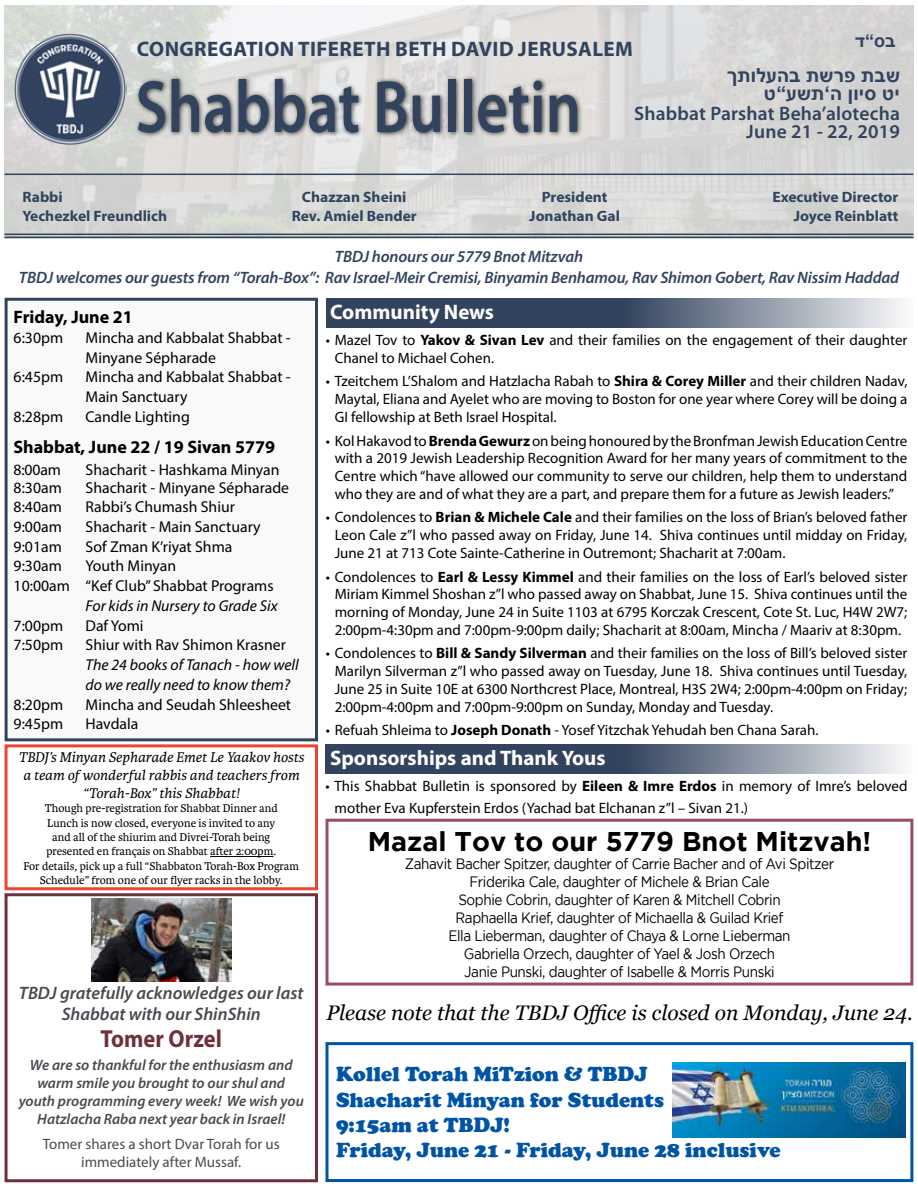
<style>
.page{position:relative;width:918px;height:1188px;background:#fff}
.page>*{position:absolute;margin:0;border:0;box-sizing:border-box;transform-origin:0 0}
.t1{font:600 74.55px "Myriad Pro";color:#32435e;scale:.83 1}
.t2{font:700 27px "Gotham";color:#000}
.t3{font:700 24.75px "Myriad Pro";color:#6e313c;scale:.91 1}
.t4{font:900 21px/25.2px "Cooper";color:#0054a6}
.t5{font:italic 21px "Georgia";color:#000}
.t6{font:700 21px "Myriad Pro";letter-spacing:.02em;color:#32435e}
.t7{font:700 21px "Myriad Pro";color:#fff}
.t8{font:600 19.5px/18px "Myriad Pro";letter-spacing:.01em;color:#32435e;text-align:right}
.t9{font:700 19.5px "Arial";color:#32435e}
.t10{font:italic 600 18px/21.6px "Myriad Pro";color:#474b51;text-align:center}
.t11{font:700 18px "Myriad Pro";color:#000}
.t12{font:700 18px "Arial";color:#32435e}
.t13{font:italic 600 16.5px/21.3px "Myriad Pro";letter-spacing:-.01em;color:#32435e;text-align:center}
.t14{font:15.75px/19.8px "Myriad Pro";color:#000}
.t15{font:italic 15.75px/19.8px "Myriad Pro";color:#000}
.t16{font:15px/17.7px "Myriad Pro";color:#000;text-align:justify}
.t17{font:15px/18px "Gotham";letter-spacing:-.03em;color:#000;text-align:center;scale:.9 1}
.t18{font:italic 600 15px/18px "Myriad Pro";color:#474b51;text-align:center}
.t19{font:700 15px "Myriad Pro";color:#32435e}
.t20{font:italic 15px/18px "Karmina";color:#000;text-align:center}
.t21{font:15px/18px "Myriad Pro";color:#474b51;text-align:center}
.t22{font:12px/14.4px "Karmina";color:#000;text-align:center}
.s1{font-weight:700}
</style>
<div class="page">
<img style="left:5px;top:6px;width:908px;height:231px">
<div style="left:134px;top:75px;width:449px;height:63px;background:#000;opacity:.75"></div>
<hr style="left:5px;top:174px;width:908px;height:1px;background:#32435e">
<img style="left:13px;top:33px;width:113px;height:113px">
<hr style="left:5px;top:234px;width:908px;height:1px;background:#32435e">
<hr style="left:5px;top:237px;width:908px;height:1px;background:#32435e">
<div style="left:6px;top:299px;width:310px;height:441px;background:#f9f9fa"></div>
<div style="left:5px;top:298px;width:313px;height:443px;border:3px solid #32435e"></div>
<svg style="left:326px;top:298px;width:576px;height:30px;background:#606d82"></svg>
<svg style="left:326px;top:745px;width:576px;height:29px;background:#606d82"></svg>
<div style="left:5px;top:893px;width:313px;height:289px;border:3px solid #6e313b"></div>
<img style="left:91px;top:898px;width:140px;height:84px">
<div style="left:326px;top:819px;width:587px;height:167px;border:3px solid #984d65"></div>
<hr style="left:210px;top:856px;width:63px;height:1px;background:#000">
<div style="left:5px;top:744px;width:313px;height:146px;border:3px solid #ec4630"></div>
<div style="left:326px;top:1042px;width:587px;height:140px;border:3px solid #0054a6"></div>
<img style="left:672px;top:1063px;width:234px;height:74px">
<h3 class="t6" style="left:137px;top:35px;width:498px">CONGREGATION TIFERETH BETH DAVID JERUSALEM</h3>
<p class="t12" style="left:855px;top:28px;width:42px">ס“ד ב</p>
<h1 class="t1" style="left:135px;top:59px;width:539px">Shabbat Bulletin</h1>
<h3 class="t9" style="left:727px;top:62px;width:174px">תך הע ל ו תב ש תפ ר שב</h3>
<h3 class="t8" style="left:634px;top:104px;width:267px">Shabbat Parshat Beha’alotecha<br>June 21 - 22, 2019</h3>
<h3 class="t9" style="left:764px;top:80px;width:138px">ט שע“ ת ה‘ סי ו ן ט י</h3>
<p class="t19" style="left:23px;top:187px;width:42px">Rabbi</p>
<p class="t19" style="left:302px;top:187px;width:106px">Chazzan Sheini</p>
<p class="t19" style="left:542px;top:187px;width:67px">President</p>
<p class="t19" style="left:772px;top:187px;width:128px">Executive Director</p>
<p class="t19" style="left:23px;top:207px;width:146px">Yechezkel Freundlich</p>
<p class="t19" style="left:292px;top:207px;width:127px">Rev. Amiel Bender</p>
<p class="t19" style="left:529px;top:207px;width:92px">Jonathan Gal</p>
<p class="t19" style="left:794px;top:207px;width:106px">Joyce Reinblatt</p>
<p class="t13" style="left:19px;top:245px;width:882px">TBDJ honours our 5779 Bnot Mitzvah<br>TBDJ welcomes our guests from “Torah-Box”: Rav Israel-Meir Cremisi, Binyamin Benhamou, Rav Shimon Gobert, Rav Nissim Haddad</p>
<p class="t11" style="left:14px;top:305px;width:121px">Friday, June 21</p>
<p class="t14" style="left:14px;top:328px;width:51px">6:30pm</p>
<p class="t14" style="left:86px;top:328px;width:207px">Mincha and Kabbalat Shabbat -<br>Minyane Sépharade</p>
<p class="t14" style="left:14px;top:367px;width:51px">6:45pm</p>
<p class="t14" style="left:86px;top:367px;width:207px">Mincha and Kabbalat Shabbat -<br>Main Sanctuary</p>
<p class="t14" style="left:14px;top:406px;width:51px">8:28pm</p>
<p class="t14" style="left:86px;top:406px;width:106px">Candle Lighting</p>
<p class="t11" style="left:14px;top:436px;width:263px">Shabbat, June 22 / 19 Sivan 5779</p>
<p class="t14" style="left:14px;top:459px;width:49px">8:00am</p>
<p class="t14" style="left:86px;top:459px;width:196px">Shacharit - Hashkama Minyan</p>
<p class="t14" style="left:14px;top:478px;width:50px">8:30am</p>
<p class="t14" style="left:86px;top:478px;width:205px">Shacharit - Minyane Sépharade</p>
<p class="t14" style="left:14px;top:497px;width:50px">8:40am</p>
<p class="t14" style="left:86px;top:497px;width:151px">Rabbi’s Chumash Shiur</p>
<p class="t14" style="left:14px;top:517px;width:50px">9:00am</p>
<p class="t14" style="left:86px;top:517px;width:177px">Shacharit - Main Sanctuary</p>
<p class="t14" style="left:14px;top:536px;width:50px">9:01am</p>
<p class="t14" style="left:86px;top:536px;width:148px">Sof Zman K’riyat Shma</p>
<p class="t14" style="left:14px;top:556px;width:50px">9:30am</p>
<p class="t14" style="left:14px;top:556px;width:262px;text-indent:72px">Youth Minyan<br>10:00am “Kef Club” Shabbat Programs</p>
<p class="t15" style="left:86px;top:596px;width:194px">For kids in Nursery to Grade Six</p>
<p class="t14" style="left:14px;top:615px;width:51px">7:00pm</p>
<p class="t14" style="left:86px;top:615px;width:60px">Daf Yomi</p>
<p class="t14" style="left:14px;top:635px;width:51px">7:50pm</p>
<p class="t14" style="left:86px;top:635px;width:202px">Shiur with Rav Shimon Krasner</p>
<p class="t15" style="left:86px;top:655px;width:215px">The 24 books of Tanach - how well do we really need to know them?</p>
<p class="t14" style="left:14px;top:694px;width:51px">8:20pm</p>
<p class="t14" style="left:86px;top:694px;width:207px">Mincha and Seudah Shleesheet</p>
<p class="t14" style="left:14px;top:714px;width:51px">9:45pm</p>
<p class="t14" style="left:86px;top:714px;width:54px">Havdala</p>
<p class="t20" style="left:19px;top:748px;width:287px">TBDJ’s Minyan Sepharade Emet Le Yaakov hosts a team of wonderful rabbis and teachers from “Torah-Box” this Shabbat!</p>
<p class="t22" style="left:24px;top:801px;width:277px">Though pre-registration for Shabbat Dinner and<br>Lunch is now closed, everyone is invited to any<br>and all of the shiurim and Divrei-Torah being<br>presented en français on Shabbat after 2:00pm.<br>For details, pick up a full “Shabbaton Torah-Box Program Schedule” from one of our flyer racks in the lobby.</p>
<p class="t10" style="left:19px;top:981px;width:286px">TBDJ gratefully acknowledges our last<br>Shabbat with our ShinShin</p>
<h3 class="t3" style="left:101px;top:1023px;width:135px">Tomer Orzel</h3>
<p class="t18" style="left:19px;top:1055px;width:287px">We are so thankful for the enthusiasm and warm smile you brought to our shul and youth programming every week! We wish you Hatzlacha Raba next year back in Israel!</p>
<p class="t21" style="left:43px;top:1135px;width:238px">Tomer shares a short Dvar Torah for us immediately after Mussaf.</p>
<h3 class="t7" style="left:330px;top:298px;width:165px">Community News</h3>
<p class="t16" style="left:335px;top:331px;width:574px;text-indent:-9px">• Mazel Tov to <span class="s1">Yakov &amp; Sivan Lev</span> and their families on the engagement of their daughter<br>Chanel to Michael Cohen.</p>
<p class="t16" style="left:335px;top:372px;width:574px;text-indent:-9px">• Tzeitchem L’Shalom and Hatzlacha Rabah to <span class="s1">Shira &amp; Corey Miller</span> and their children Nadav, Maytal, Eliana and Ayelet who are moving to Boston for one year where Corey will be doing a GI fellowship at Beth Israel Hospital.</p>
<p class="t16" style="left:335px;top:431px;width:574px;text-indent:-9px">• Kol Hakavod to <span class="s1">Brenda Gewurz</span> on being honoured by the Bronfman Jewish Education Centre with a 2019 Jewish Leadership Recognition Award for her many years of commitment to the Centre which “have allowed our community to serve our children, help them to understand who they are and of what they are a part, and prepare them for a future as Jewish leaders.”</p>
<p class="t16" style="left:335px;top:508px;width:574px;text-indent:-9px">• Condolences to <span class="s1">Brian &amp; Michele Cale</span> and their families on the loss of Brian’s beloved father Leon Cale z”l who passed away on Friday, June 14. Shiva continues until midday on Friday, June 21 at 713 Cote Sainte-Catherine in Outremont; Shacharit at 7:00am.</p>
<p class="t16" style="left:335px;top:567px;width:574px;text-indent:-9px">• Condolences to <span class="s1">Earl &amp; Lessy Kimmel</span> and their families on the loss of Earl’s beloved sister Miriam Kimmel Shoshan z”l who passed away on Shabbat, June 15. Shiva continues until the morning of Monday, June 24 in Suite 1103 at 6795 Korczak Crescent, Cote St. Luc, H4W 2W7; 2:00pm-4:30pm and 7:00pm-9:00pm daily; Shacharit at 8:00am, Mincha / Maariv at 8:30pm.</p>
<p class="t16" style="left:335px;top:644px;width:574px;text-indent:-9px">• Condolences to <span class="s1">Bill &amp; Sandy Silverman</span> and their families on the loss of Bill’s beloved sister Marilyn Silverman z”l who passed away on Tuesday, June 18. Shiva continues until Tuesday, June 25 in Suite 10E at 6300 Northcrest Place, Montreal, H3S 2W4; 2:00pm-4:00pm on Friday; 2:00pm-4:00pm and 7:00pm-9:00pm on Sunday, Monday and Tuesday.</p>
<p class="t16" style="left:326px;top:721px;width:494px">• Refuah Shleima to <span class="s1">Joseph Donath</span> - Yosef Yitzchak Yehudah ben Chana Sarah.</p>
<h3 class="t7" style="left:330px;top:744px;width:277px">Sponsorships and Thank Yous</h3>
<p class="t16" style="left:335px;top:775px;width:574px;line-height:21.9px;text-indent:-9px">• This Shabbat Bulletin is sponsored by <span class="s1">Eileen &amp; Imre Erdos</span> in memory of Imre’s beloved mother Eva Kupferstein Erdos (Yachad bat Elchanan z”l – Sivan 21.)</p>
<h2 class="t2" style="left:368px;top:826px;width:505px">Mazal Tov to our 5779 Bnot Mitzvah!</h2>
<p class="t17" style="left:405px;top:854px;width:479px">Zahavit Bacher Spitzer, daughter of Carrie Bacher and of Avi Spitzer Friderika Cale, daughter of Michele &amp; Brian Cale<br>Sophie Cobrin, daughter of Karen &amp; Mitchell Cobrin<br>Raphaella Krief, daughter of Michaella &amp; Guilad Krief<br>Ella Lieberman, daughter of Chaya &amp; Lorne Lieberman<br>Gabriella Orzech, daughter of Yael &amp; Josh Orzech<br>Janie Punski, daughter of Isabelle &amp; Morris Punski</p>
<h3 class="t5" style="left:326px;top:1000px;width:588px">Please note that the TBDJ Office is closed on Monday, June 24.</h3>
<h3 class="t4" style="left:336px;top:1062px;width:446px">Kollel Torah MiTzion &amp; TBDJ<br>Shacharit Minyan for Students<br>9:15am at TBDJ!<br>Friday, June 21 - Friday, June 28 inclusive</h3>
</div>
